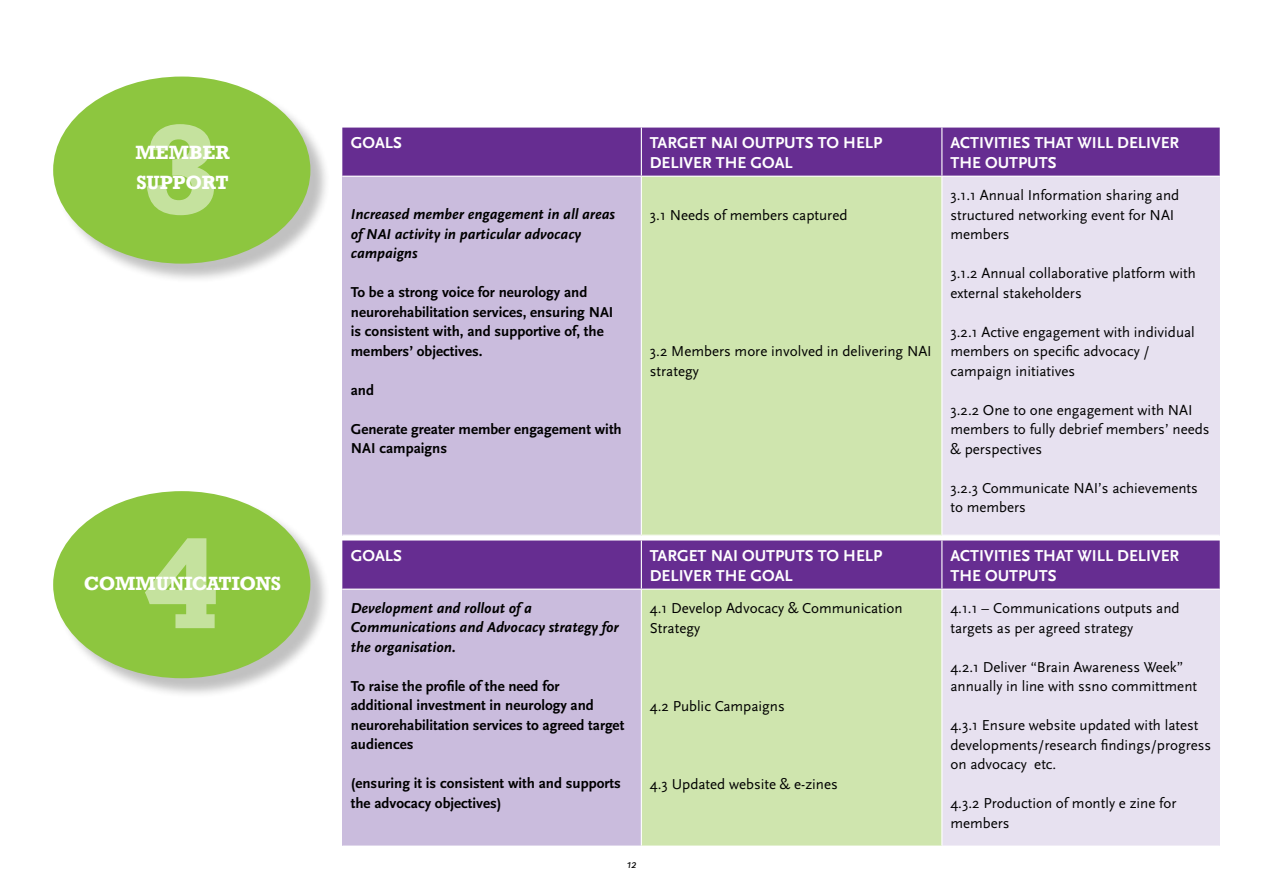
<style>
.page{position:relative;width:1263px;height:893px;background:#fff}
.page>*{position:absolute;margin:0;border:0;box-sizing:border-box;transform-origin:0 0}
.t1{font:700 120px "Rockwell";color:#fff}
.t2{font:700 18px/30.2px "Rockwell";letter-spacing:-.01em;color:#fff}
.t3{font:700 16.5px/19.5px "Scala Sans";color:#fff}
.t4{font:15px/19.5px "Scala Sans";color:#000}
.t5{font:700 15px/19.5px "Scala Sans";color:#000}
.t6{font:italic 700 15px/19.5px "Scala Sans";color:#000}
.t7{font:italic 12px "Scala Sans";color:#000}
</style>
<div class="page">
<div style="left:56px;top:79px;width:275px;height:205px;background:#000;opacity:.25"></div>
<div style="left:53px;top:77px;width:257px;height:187px;background:#8dc63f;border-radius:50%"></div>
<div style="left:56px;top:493px;width:275px;height:206px;background:#000;opacity:.25"></div>
<div style="left:53px;top:491px;width:257px;height:187px;background:#8dc63f;border-radius:50%"></div>
<div style="left:342px;top:128px;width:878px;height:48px;background:#662d91"></div>
<div style="left:342px;top:176px;width:299px;height:359px;background:#cabcdd"></div>
<div style="left:641px;top:176px;width:301px;height:359px;background:#cfe5ae"></div>
<div style="left:942px;top:176px;width:278px;height:359px;background:#e7e1f0"></div>
<hr style="left:342px;top:176px;width:299px;height:1px;background:#fff">
<hr style="left:641px;top:176px;width:301px;height:1px;background:#fff">
<hr style="left:942px;top:176px;width:278px;height:1px;background:#fff">
<hr style="left:641px;top:128px;width:1px;height:48px;background:#fff">
<hr style="left:941px;top:128px;width:1px;height:48px;background:#fff">
<hr style="left:641px;top:177px;width:1px;height:358px;background:#fff">
<hr style="left:941px;top:177px;width:1px;height:358px;background:#fff">
<div style="left:342px;top:540px;width:878px;height:49px;background:#662d91"></div>
<div style="left:342px;top:589px;width:299px;height:257px;background:#cabcdd"></div>
<div style="left:641px;top:589px;width:301px;height:257px;background:#cfe5ae"></div>
<div style="left:942px;top:589px;width:278px;height:257px;background:#e7e1f0"></div>
<hr style="left:342px;top:589px;width:299px;height:1px;background:#fff">
<hr style="left:641px;top:589px;width:301px;height:1px;background:#fff">
<hr style="left:942px;top:589px;width:278px;height:1px;background:#fff">
<hr style="left:641px;top:540px;width:1px;height:49px;background:#fff">
<hr style="left:941px;top:540px;width:1px;height:49px;background:#fff">
<hr style="left:641px;top:590px;width:1px;height:256px;background:#fff">
<hr style="left:941px;top:590px;width:1px;height:256px;background:#fff">
<h1 class="t1" style="left:143px;top:93px;width:77px">3</h1>
<p class="t2" style="left:135px;top:137px;width:96px">MEMBER<br>SUPPORT</p>
<h1 class="t1" style="left:143px;top:507px;width:77px">4</h1>
<p class="t2" style="left:84px;top:568px;width:199px">COMMUNICATIONS</p>
<p class="t3" style="left:351px;top:133px;width:53px">GOALS</p>
<p class="t3" style="left:650px;top:133px;width:234px">TARGET NAI OUTPUTS TO HELP<br>DELIVER THE GOAL</p>
<p class="t3" style="left:950px;top:133px;width:230px">ACTIVITIES THAT WILL DELIVER<br>THE OUTPUTS</p>
<p class="t6" style="left:351px;top:205px;width:266px">Increased member engagement in all areas of NAI activity in particular advocacy campaigns</p>
<p class="t5" style="left:351px;top:283px;width:264px">To be a strong voice for neurology and neurorehabilitation services, ensuring NAI is consistent with, and supportive of, the members’ objectives.</p>
<p class="t5" style="left:351px;top:381px;width:25px">and</p>
<p class="t5" style="left:351px;top:420px;width:272px">Generate greater member engagement with<br>NAI campaigns</p>
<p class="t4" style="left:650px;top:205px;width:199px">3.1 Needs of members captured</p>
<p class="t4" style="left:650px;top:342px;width:283px">3.2 Members more involved in delivering NAI strategy</p>
<p class="t4" style="left:950px;top:186px;width:230px">3.1.1 Annual Information sharing and structured networking event for NAI members</p>
<p class="t4" style="left:950px;top:264px;width:247px">3.1.2 Annual collaborative platform with external stakeholders</p>
<p class="t4" style="left:950px;top:322px;width:246px">3.2.1 Active engagement with individual members on specific advocacy / campaign initiatives</p>
<p class="t4" style="left:950px;top:400px;width:261px">3.2.2 One to one engagement with NAI members to fully debrief members’ needs &amp; perspectives</p>
<p class="t4" style="left:950px;top:478px;width:249px">3.2.3 Communicate NAI’s achievements to members</p>
<p class="t3" style="left:351px;top:546px;width:53px">GOALS</p>
<p class="t3" style="left:650px;top:546px;width:234px">TARGET NAI OUTPUTS TO HELP<br>DELIVER THE GOAL</p>
<p class="t3" style="left:950px;top:546px;width:230px">ACTIVITIES THAT WILL DELIVER<br>THE OUTPUTS</p>
<p class="t6" style="left:351px;top:599px;width:269px">Development and rollout of a<br>Communications and Advocacy strategy for the organisation.</p>
<p class="t5" style="left:351px;top:677px;width:275px">To raise the profile of the need for additional investment in neurology and neurorehabilitation services to agreed target audiences</p>
<p class="t5" style="left:351px;top:774px;width:272px">(ensuring it is consistent with and supports the advocacy objectives)</p>
<p class="t4" style="left:650px;top:599px;width:254px">4.1 Develop Advocacy &amp; Communication<br>Strategy</p>
<p class="t4" style="left:950px;top:599px;width:231px">4.1.1 – Communications outputs and targets as per agreed strategy</p>
<p class="t4" style="left:950px;top:657px;width:248px">4.2.1 Deliver “Brain Awareness Week” annually in line with ssno committment</p>
<p class="t4" style="left:950px;top:716px;width:262px">4.3.1 Ensure website updated with latest developments/research findings/progress on advocacy etc.</p>
<p class="t4" style="left:950px;top:794px;width:228px">4.3.2 Production of montly e zine for members</p>
<p class="t4" style="left:650px;top:696px;width:136px">4.2 Public Campaigns</p>
<p class="t4" style="left:650px;top:774px;width:189px">4.3 Updated website &amp; e-zines</p>
<p class="t7" style="left:627px;top:857px;width:11px">12</p>
</div>
